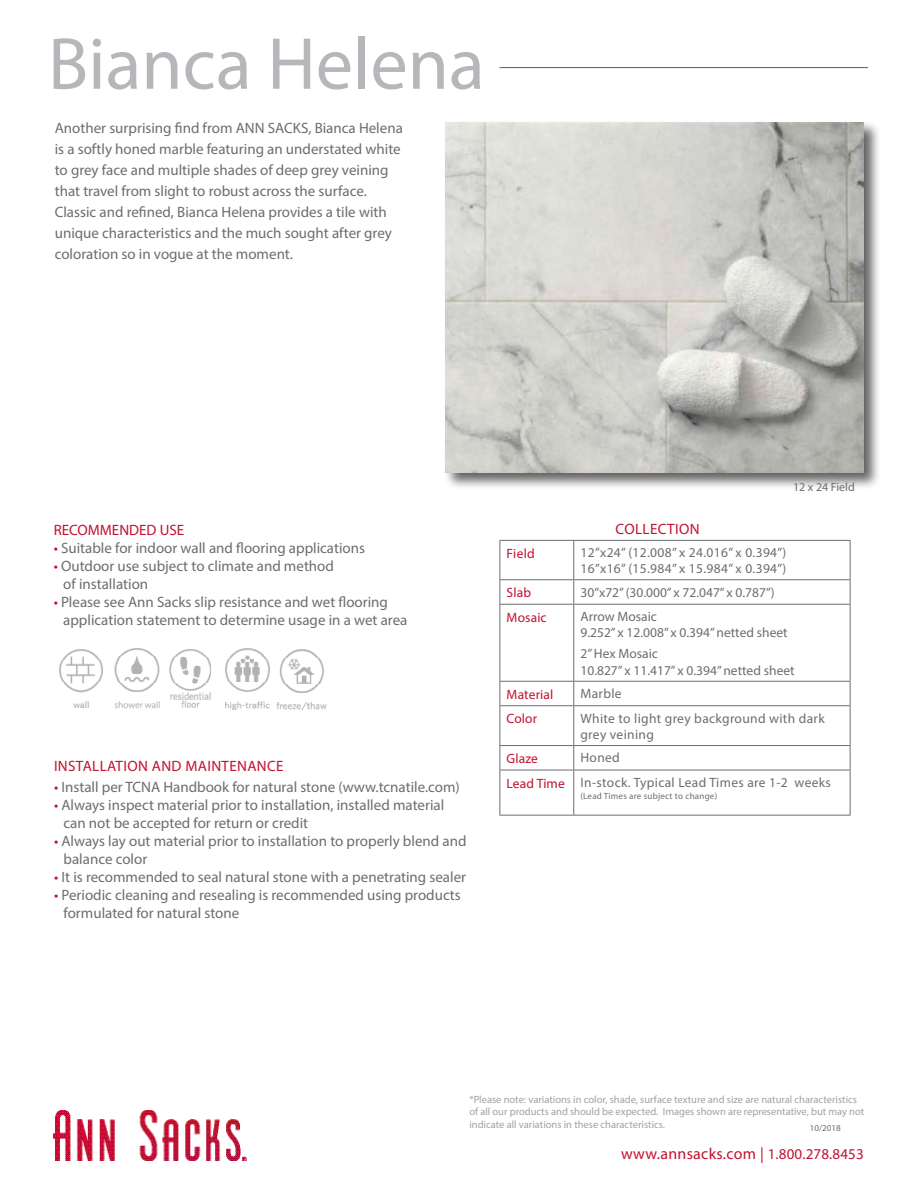
<style>
.page{position:relative;width:918px;height:1188px;background:#fff}
.page>*{position:absolute;margin:0;border:0;box-sizing:border-box;transform-origin:0 0}
.t1{font:74.25px "Myriad Pro";color:#b6b7bb}
.t2{font:15.9px "Myriad Pro";letter-spacing:.02em;color:#c3102f}
.t3{font:15px/21px "Myriad Pro";color:#6c6d70}
.Red_Sub-heads{font:15px "Myriad Pro";letter-spacing:.025em;color:#c3102f}
.Red_Sub-heads-2{font:15px "Myriad Pro";color:#c3102f}
.t4{font:13.5px/16.2px "Myriad Pro";letter-spacing:.02em;color:#6c6d70}
.t5{font:13.5px/16.2px "Myriad Pro";color:#6c6d70}
.Red_Sub-heads-3{font:13.5px "Myriad Pro";letter-spacing:.01em;color:#c3102f}
.t6{font:12px "Myriad Pro";color:#6c6d70}
.t7{font:10.5px/12.6px "Myriad Pro";color:#a0a1a5}
.Red_Sub-heads-4{font:9px "Myriad Pro";letter-spacing:.025em;color:#6c6d70}
.Date_Revise_Date{font:9px "Myriad Pro";color:#6c6d70}
.s1{color:#c3102f}
.s2{font-size:15.6px}
.s3{font-size:15px}
</style>
<div class="page">
<hr style="left:499px;top:67px;width:369px;height:1px;background:#6c6d70">
<img style="left:54px;top:1111px;width:192px;height:50px">
<hr style="left:500px;top:540px;width:74px;height:1px;background:#6c6d70">
<hr style="left:500px;top:541px;width:1px;height:38px;background:#6c6d70">
<hr style="left:574px;top:540px;width:276px;height:1px;background:#6c6d70">
<hr style="left:573px;top:541px;width:1px;height:38px;background:#6c6d70">
<hr style="left:850px;top:541px;width:1px;height:38px;background:#6c6d70">
<hr style="left:500px;top:579px;width:74px;height:1px;background:#6c6d70">
<svg style="left:500px;top:580px;width:1px;height:24px"></svg>
<hr style="left:574px;top:579px;width:276px;height:1px;background:#6c6d70">
<svg style="left:573px;top:580px;width:1px;height:24px"></svg>
<svg style="left:850px;top:580px;width:1px;height:24px"></svg>
<hr style="left:500px;top:604px;width:74px;height:1px;background:#6c6d70">
<hr style="left:500px;top:605px;width:1px;height:76px;background:#6c6d70">
<hr style="left:574px;top:604px;width:276px;height:1px;background:#6c6d70">
<hr style="left:573px;top:605px;width:1px;height:76px;background:#6c6d70">
<hr style="left:850px;top:605px;width:1px;height:76px;background:#6c6d70">
<hr style="left:500px;top:681px;width:74px;height:1px;background:#6c6d70">
<svg style="left:500px;top:682px;width:1px;height:23px"></svg>
<hr style="left:574px;top:681px;width:276px;height:1px;background:#6c6d70">
<svg style="left:573px;top:682px;width:1px;height:23px"></svg>
<svg style="left:850px;top:682px;width:1px;height:23px"></svg>
<hr style="left:500px;top:705px;width:74px;height:1px;background:#6c6d70">
<hr style="left:500px;top:706px;width:1px;height:39px;background:#6c6d70">
<hr style="left:574px;top:705px;width:276px;height:1px;background:#6c6d70">
<hr style="left:573px;top:706px;width:1px;height:39px;background:#6c6d70">
<hr style="left:850px;top:706px;width:1px;height:39px;background:#6c6d70">
<hr style="left:500px;top:745px;width:74px;height:1px;background:#6c6d70">
<svg style="left:500px;top:746px;width:1px;height:24px"></svg>
<hr style="left:574px;top:745px;width:276px;height:1px;background:#6c6d70">
<svg style="left:573px;top:746px;width:1px;height:24px"></svg>
<svg style="left:850px;top:746px;width:1px;height:24px"></svg>
<hr style="left:500px;top:770px;width:74px;height:1px;background:#6c6d70">
<hr style="left:500px;top:770px;width:1px;height:45px;background:#6c6d70">
<hr style="left:574px;top:770px;width:276px;height:1px;background:#6c6d70">
<hr style="left:573px;top:770px;width:1px;height:45px;background:#6c6d70">
<hr style="left:850px;top:770px;width:1px;height:45px;background:#6c6d70">
<hr style="left:500px;top:815px;width:74px;height:1px;background:#6c6d70">
<hr style="left:574px;top:815px;width:276px;height:1px;background:#6c6d70">
<div style="left:443px;top:120px;width:438px;height:370px;background:#231f20;opacity:.7"></div>
<img style="left:446px;top:122px;width:418px;height:350px">
<img style="left:60px;top:649px;width:42px;height:59px">
<img style="left:169px;top:649px;width:41px;height:59px">
<img style="left:114px;top:648px;width:46px;height:61px">
<img style="left:225px;top:648px;width:44px;height:62px">
<img style="left:276px;top:650px;width:51px;height:61px">
<h1 class="t1" style="left:48px;top:18px;width:438px">Bianca Helena</h1>
<p class="t3" style="left:55px;top:118px;width:350px">Another surprising find from ANN SACKS, Bianca Helena is a softly honed marble featuring an understated white to grey face and multiple shades of deep grey veining that travel from slight to robust across the surface.</p>
<p class="t3" style="left:55px;top:202px;width:339px">Classic and refined, Bianca Helena provides a tile with unique characteristics and the much sought after grey coloration so in vogue at the moment.</p>
<p class="Red_Sub-heads-2" style="left:54px;top:521px;width:132px">RECOMMENDED USE</p>
<p class="t3" style="left:54px;top:537px;width:313px"><span class="s1">•</span> Suitable for indoor wall and flooring applications</p>
<p class="t3" style="left:54px;top:555px;width:282px"><span class="s1">•</span> Outdoor use subject to climate and method</p>
<p class="t3" style="left:63px;top:573px;width:87px">of installation</p>
<p class="t3" style="left:54px;top:591px;width:336px"><span class="s1">•</span> Please see Ann Sacks slip resistance and wet flooring</p>
<p class="t3" style="left:63px;top:609px;width:346px">application statement to determine usage in a wet area</p>
<p class="Red_Sub-heads" style="left:54px;top:757px;width:231px">INSTALLATION AND MAINTENANCE</p>
<p class="t3" style="left:54px;top:776px;width:407px"><span class="s1">•</span> Install per TCNA Handbook for natural stone (www.tcnatile.com)</p>
<p class="t3" style="left:54px;top:794px;width:392px"><span class="s1">•</span> Always inspect material prior to installation, installed material</p>
<p class="t3" style="left:64px;top:812px;width:246px">can not be accepted for return or credit</p>
<p class="t3" style="left:54px;top:830px;width:414px"><span class="s1">•</span> Always lay out material prior to installation to properly blend and</p>
<p class="t3" style="left:64px;top:848px;width:85px">balance color</p>
<p class="t3" style="left:54px;top:866px;width:414px"><span class="s1">•</span> It is recommended to seal natural stone with a penetrating sealer</p>
<p class="t3" style="left:54px;top:884px;width:408px"><span class="s1">•</span> Periodic cleaning and resealing is recommended using products</p>
<p class="t3" style="left:64px;top:902px;width:177px">formulated for natural stone</p>
<p class="Red_Sub-heads" style="left:616px;top:519px;width:86px">COLLECTION</p>
<p class="t6" style="left:793px;top:479px;width:63px">12 x 24 Field</p>
<p class="Red_Sub-heads-3" style="left:507px;top:545px;width:30px">Field</p>
<p class="t4" style="left:580px;top:544px;width:207px">12”x24” (12.008” x 24.016” x 0.394”)</p>
<p class="t4" style="left:580px;top:560px;width:207px">16”x16” (15.984” x 15.984” x 0.394”)</p>
<p class="Red_Sub-heads-3" style="left:507px;top:584px;width:26px">Slab</p>
<p class="t5" style="left:580px;top:584px;width:196px">30”x72” (30.000” x 72.047” x 0.787”)</p>
<p class="Red_Sub-heads-3" style="left:507px;top:609px;width:42px">Mosaic</p>
<p class="t5" style="left:580px;top:608px;width:209px">Arrow Mosaic<br>9.252” x 12.008” x 0.394” netted sheet</p>
<p class="t5" style="left:580px;top:645px;width:79px">2” Hex Mosaic</p>
<p class="t5" style="left:580px;top:662px;width:216px">10.827” x 11.417” x 0.394” netted sheet</p>
<p class="Red_Sub-heads-3" style="left:507px;top:686px;width:48px">Material</p>
<p class="t4" style="left:580px;top:685px;width:43px">Marble</p>
<p class="Red_Sub-heads-3" style="left:507px;top:710px;width:32px">Color</p>
<p class="t4" style="left:580px;top:710px;width:246px">White to light grey background with dark grey veining</p>
<p class="Red_Sub-heads-3" style="left:507px;top:750px;width:33px">Glaze</p>
<p class="t4" style="left:580px;top:750px;width:41px">Honed</p>
<p class="Red_Sub-heads-3" style="left:507px;top:775px;width:60px">Lead Time</p>
<p class="t4" style="left:580px;top:774px;width:252px">In-stock. Typical Lead Times are 1-2 weeks</p>
<p class="Red_Sub-heads-4" style="left:580px;top:790px;width:138px">(Lead Times are subject to change)</p>
<p class="t7" style="left:469px;top:1093px;width:396px">*Please note: variations in color, shade, surface texture and size are natural characteristics of all our products and should be expected. Images shown are representative, but may not indicate all variations in these characteristics.</p>
<p class="Date_Revise_Date" style="left:810px;top:1123px;width:32px">10/2018</p>
<p class="t2" style="left:621px;top:1144px;width:244px">www.annsacks.com <span class="s2">|</span> <span class="s3">1.800.278.8453</span></p>
</div>
